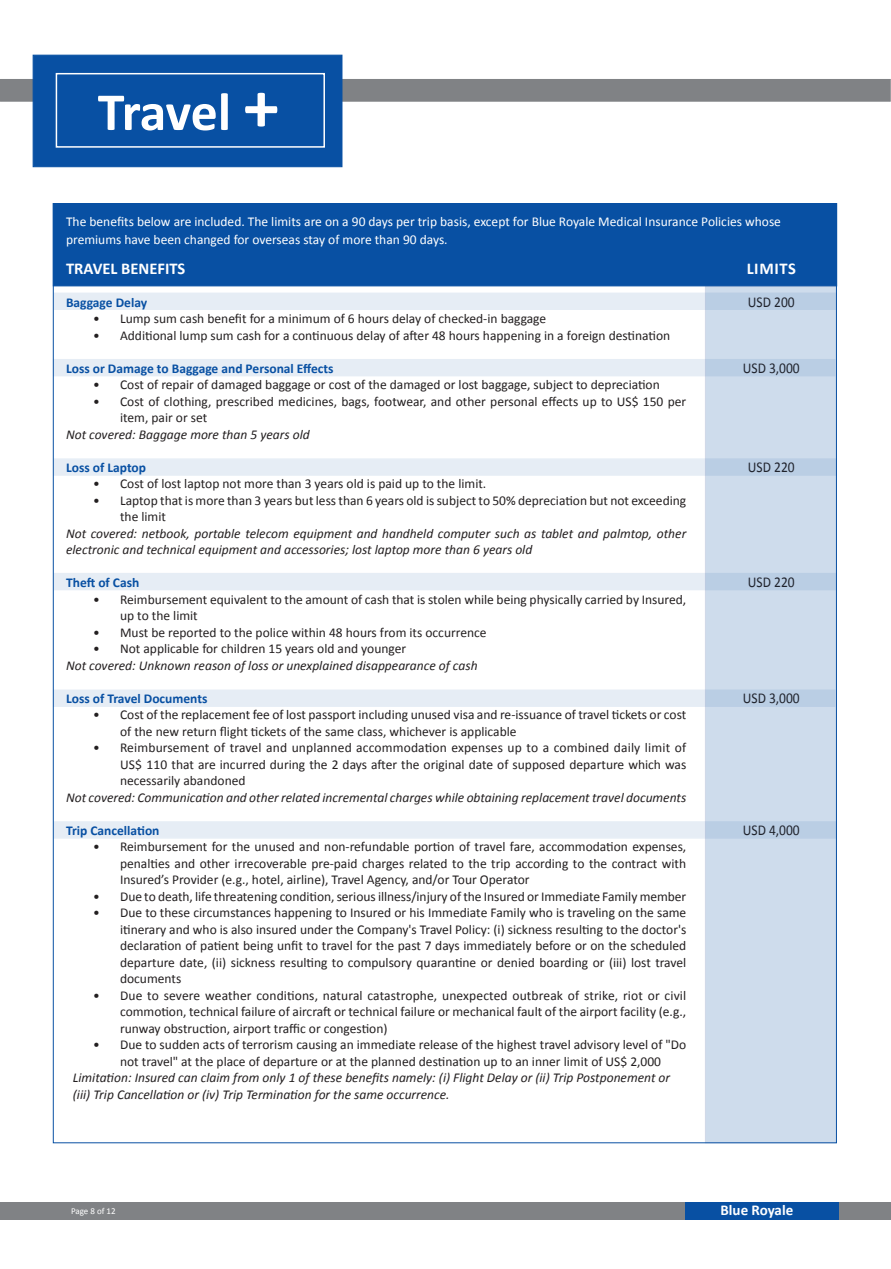
<style>
.page{position:relative;width:891px;height:1269px;background:#fff}
.page>*{position:absolute;margin:0;border:0;box-sizing:border-box;transform-origin:0 0}
.t1{font:700 54px "Calibri";letter-spacing:-.015em;color:#fff}
.t2{font:700 16.5px "Calibri";color:#fff}
.t3{font:15px "Calibri";color:#231f20;scale:.9 1}
.t4{font:700 15px "Calibri";color:#fff}
.t5{font:13.5px/16.5px "Calibri";color:#231f20}
.t6{font:italic 13.5px/16.5px "Calibri";color:#231f20}
.t7{font:13.5px/18px "Calibri";color:#fff}
.t8{font:700 13.5px "Calibri";color:#0850a3}
.t9{font:9px "Calibri";color:#fff}
.s1{font-size:72px}
</style>
<div class="page">
<div style="left:53px;top:203px;width:784px;height:83px;background:#0850a3"></div>
<div style="left:705px;top:286px;width:132px;height:857px;background:#cedcec"></div>
<div style="left:1px;top:79px;width:889px;height:22px;background:#808285"></div>
<div style="left:0;top:79px;width:891px;height:23px;border:1px solid #808285"></div>
<div style="left:33px;top:55px;width:309px;height:112px;background:#0850a3;border:1px solid #0850a3"></div>
<div style="left:0;top:1202px;width:891px;height:18px;background:#808285"></div>
<div style="left:685px;top:1202px;width:154px;height:18px;background:#0850a3"></div>
<div style="left:56px;top:73px;width:269px;height:75px;border:2px solid #fff"></div>
<svg style="left:54px;top:293px;width:782px;height:17px;background:#dee7f2"></svg>
<svg style="left:53px;top:359px;width:782px;height:17px;background:#dee7f2"></svg>
<svg style="left:54px;top:458px;width:782px;height:18px;background:#dfe8f2"></svg>
<svg style="left:54px;top:573px;width:782px;height:17px;background:#dee7f2"></svg>
<svg style="left:53px;top:689px;width:782px;height:18px;background:#dfe8f2"></svg>
<svg style="left:54px;top:821px;width:782px;height:18px;background:#dfe8f2"></svg>
<p class="t1" style="left:98px;top:74px;width:183px">Travel <span class="s1">+</span></p>
<p class="t7" style="left:66px;top:212px;width:716px">The benefits below are included. The limits are on a 90 days per trip basis, except for Blue Royale Medical Insurance Policies whose premiums have been changed for overseas stay of more than 90 days.</p>
<p class="t2" style="left:66px;top:256px;width:121px">TRAVEL BENEFITS</p>
<p class="t8" style="left:66px;top:293px;width:83px">Baggage Delay</p>
<p class="t5" style="left:93px;top:310px;width:455px">• Lump sum cash benefit for a minimum of 6 hours delay of checked-in baggage</p>
<p class="t5" style="left:93px;top:326px;width:579px">• Additional lump sum cash for a continuous delay of after 48 hours happening in a foreign destination</p>
<p class="t8" style="left:66px;top:359px;width:269px">Loss or Damage to Baggage and Personal Effects</p>
<p class="t5" style="left:93px;top:376px;width:568px">• Cost of repair of damaged baggage or cost of the damaged or lost baggage, subject to depreciation</p>
<p class="t5" style="left:120px;top:392px;width:568px;text-indent:-27px">• Cost of clothing, prescribed medicines, bags, footwear, and other personal effects up to US$ 150 per item, pair or set</p>
<p class="t6" style="left:66px;top:425px;width:245px">Not covered: Baggage more than 5 years old</p>
<p class="t8" style="left:66px;top:458px;width:81px">Loss of Laptop</p>
<p class="t5" style="left:93px;top:475px;width:395px">• Cost of lost laptop not more than 3 years old is paid up to the limit.</p>
<p class="t5" style="left:120px;top:491px;width:568px;text-indent:-27px">• Laptop that is more than 3 years but less than 6 years old is subject to 50% depreciation but not exceeding the limit</p>
<p class="t6" style="left:66px;top:524px;width:622px">Not covered: netbook, portable telecom equipment and handheld computer such as tablet and palmtop, other electronic and technical equipment and accessories; lost laptop more than 6 years old</p>
<p class="t8" style="left:66px;top:573px;width:75px">Theft of Cash</p>
<p class="t5" style="left:120px;top:590px;width:568px;text-indent:-27px">• Reimbursement equivalent to the amount of cash that is stolen while being physically carried by Insured, up to the limit</p>
<p class="t5" style="left:93px;top:623px;width:395px">• Must be reported to the police within 48 hours from its occurrence</p>
<p class="t5" style="left:93px;top:640px;width:315px">• Not applicable for children 15 years old and younger</p>
<p class="t6" style="left:66px;top:656px;width:413px">Not covered: Unknown reason of loss or unexplained disappearance of cash</p>
<p class="t8" style="left:66px;top:689px;width:143px">Loss of Travel Documents</p>
<p class="t5" style="left:120px;top:706px;width:568px;text-indent:-27px">• Cost of the replacement fee of lost passport including unused visa and re-issuance of travel tickets or cost of the new return flight tickets of the same class, whichever is applicable</p>
<p class="t5" style="left:120px;top:739px;width:568px;text-align:justify;text-indent:-27px">• Reimbursement of travel and unplanned accommodation expenses up to a combined daily limit of US$ 110 that are incurred during the 2 days after the original date of supposed departure which was necessarily abandoned</p>
<p class="t6" style="left:66px;top:788px;width:622px">Not covered: Communication and other related incremental charges while obtaining replacement travel documents</p>
<p class="t8" style="left:66px;top:821px;width:95px">Trip Cancellation</p>
<p class="t5" style="left:120px;top:838px;width:568px;text-align:justify;text-indent:-27px">• Reimbursement for the unused and non-refundable portion of travel fare, accommodation expenses, penalties and other irrecoverable pre-paid charges related to the trip according to the contract with Insured’s Provider (e.g., hotel, airline), Travel Agency, and/or Tour Operator</p>
<p class="t5" style="left:93px;top:887px;width:595px">• Due to death, life threatening condition, serious illness/injury of the Insured or Immediate Family member</p>
<p class="t5" style="left:120px;top:904px;width:568px;text-align:justify;text-indent:-27px">• Due to these circumstances happening to Insured or his Immediate Family who is traveling on the same itinerary and who is also insured under the Company's Travel Policy: (i) sickness resulting to the doctor's declaration of patient being unfit to travel for the past 7 days immediately before or on the scheduled departure date, (ii) sickness resulting to compulsory quarantine or denied boarding or (iii) lost travel documents</p>
<p class="t5" style="left:120px;top:986px;width:568px;text-align:justify;text-indent:-27px">• Due to severe weather conditions, natural catastrophe, unexpected outbreak of strike, riot or civil commotion, technical failure of aircraft or technical failure or mechanical fault of the airport facility (e.g., runway obstruction, airport traffic or congestion)</p>
<p class="t5" style="left:93px;top:1036px;width:595px;text-align:center">• Due to sudden acts of terrorism causing an immediate release of the highest travel advisory level of "Do not travel" at the place of departure or at the planned destination up to an inner limit of US$ 2,000</p>
<p class="t6" style="left:73px;top:1069px;width:599px">Limitation: Insured can claim from only 1 of these benefits namely: (i) Flight Delay or (ii) Trip Postponement or</p>
<p class="t6" style="left:73px;top:1085px;width:378px">(iii) Trip Cancellation or (iv) Trip Termination for the same occurrence.</p>
<p class="t2" style="left:747px;top:256px;width:51px">LIMITS</p>
<p class="t3" style="left:748px;top:292px;width:53px">USD 200</p>
<p class="t3" style="left:743px;top:358px;width:65px">USD 3,000</p>
<p class="t3" style="left:748px;top:457px;width:53px">USD 220</p>
<p class="t3" style="left:748px;top:573px;width:53px">USD 220</p>
<p class="t3" style="left:743px;top:688px;width:65px">USD 3,000</p>
<p class="t3" style="left:743px;top:820px;width:65px">USD 4,000</p>
<p class="t9" style="left:71px;top:1205px;width:46px">Page 8 of 12</p>
<p class="t4" style="left:721px;top:1200px;width:74px">Blue Royale</p>
</div>
